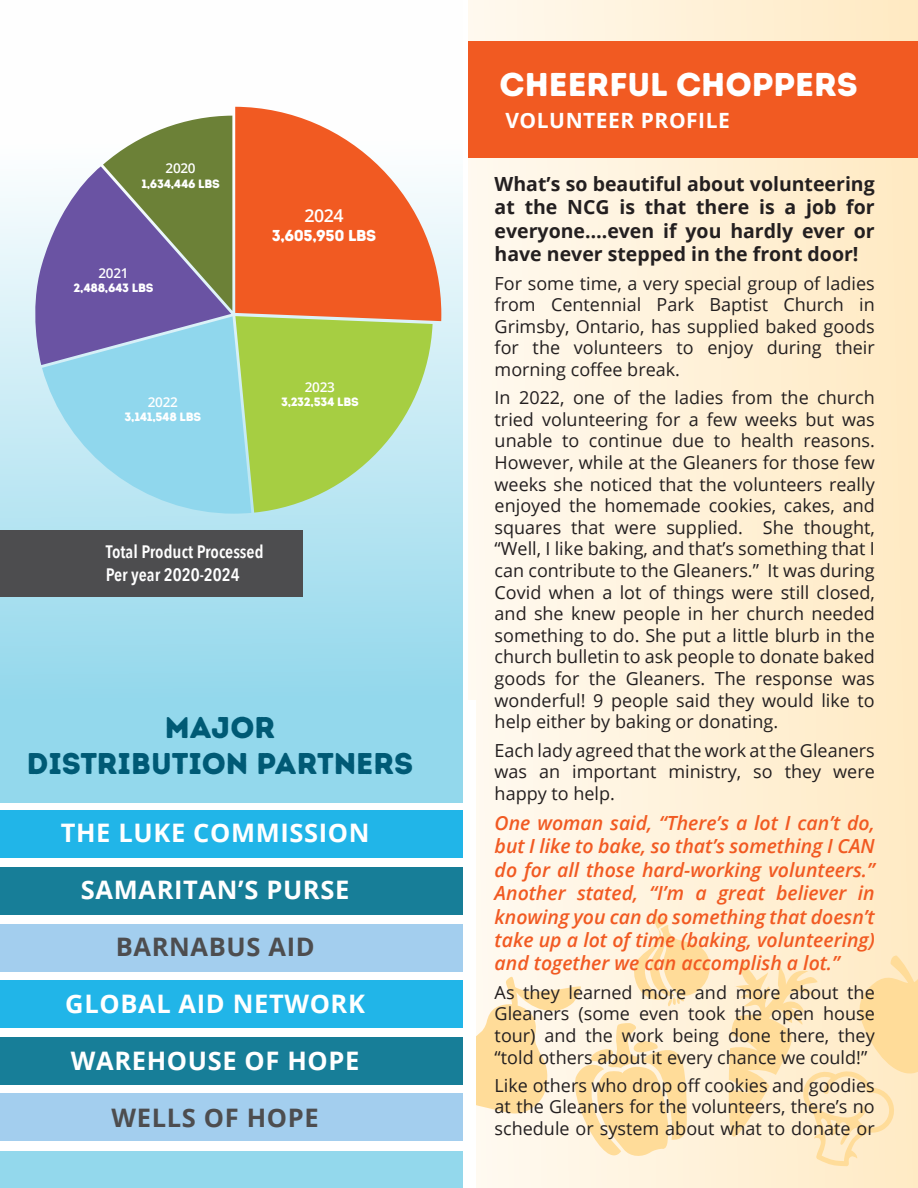
<style>
.page{position:relative;width:918px;height:1188px;background:#fff}
.page>*{position:absolute;margin:0;border:0;box-sizing:border-box;transform-origin:0 0}
.t1{font:33px "Intro Rust Base";color:#fff}
.t2{font:30px/36px "Intro Rust Base";color:#005a75;text-align:center}
.t3{font:700 25.5px "Open Sans";letter-spacing:.025em;color:#fff}
.t4{font:700 25.5px "Open Sans";letter-spacing:.025em;color:#4d4d4f}
.t5{font:700 21px "Open Sans";letter-spacing:.025em;color:#fff}
.t6{font:italic 600 19.5px/23.4px "Open Sans";color:#f15a22;text-align:justify}
.t7{font:700 19.5px/23.4px "Open Sans";color:#231f20;text-align:justify}
.t8{font:18px/21.6px "Open Sans";color:#231f20;text-align:justify}
.t9{font:600 18px/23.2px "Avenir Next Condensed";color:#fff}
.t10{font:600 17.85px "Open Sans";color:#fff}
.t11{font:15.75px "Intro Rust Base";letter-spacing:-.025em;color:#fff}
.t12{font:600 13.5px "Open Sans";letter-spacing:-.025em;color:#fff}
.t13{font:12px "Intro Rust Base";letter-spacing:-.025em;color:#fff}
</style>
<div class="page">
<div style="left:468px;top:0;width:450px;height:1188px;background:linear-gradient(to right,#fffaf0,#ffeac3)"></div>
<svg style="left:729px;top:955px;width:189px;height:211px;background:#ffe7bd"></svg>
<svg style="left:476px;top:907px;width:238px;height:268px;background:#ffedcc"></svg>
<div style="left:469px;top:42px;width:449px;height:116px;background:#f15a22"></div>
<div style="left:0;top:701px;width:476px;height:487px;background:#fff"></div>
<div style="left:0;top:0;width:463px;height:802px;background:linear-gradient(to bottom,#fff,#88d4ea)"></div>
<div style="left:0;top:1151px;width:463px;height:37px;background:#93d8ec"></div>
<div style="left:0;top:810px;width:463px;height:48px;background:#21b5e8"></div>
<div style="left:0;top:867px;width:463px;height:48px;background:#177e98"></div>
<div style="left:0;top:924px;width:463px;height:48px;background:#a3ceee"></div>
<div style="left:0;top:980px;width:463px;height:48px;background:#21b5e8"></div>
<div style="left:0;top:1037px;width:463px;height:48px;background:#177e98"></div>
<div style="left:0;top:1093px;width:463px;height:48px;background:#a3ceee"></div>
<svg style="left:235px;top:107px;width:206px;height:214px"></svg>
<svg style="left:29px;top:116px;width:404px;height:398px;background:#b1a98e"></svg>
<div style="left:0;top:530px;width:303px;height:67px;background:#4d4d4f"></div>
<p class="t12" style="left:166px;top:159px;width:31px">2020</p>
<p class="t13" style="left:141px;top:176px;width:80px">1,634,446 LBS</p>
<p class="t12" style="left:99px;top:264px;width:31px">2021</p>
<p class="t13" style="left:74px;top:280px;width:81px">2,488,643 LBS</p>
<p class="t10" style="left:304px;top:204px;width:41px">2024</p>
<p class="t11" style="left:272px;top:226px;width:106px">3,605,950 LBS</p>
<p class="t12" style="left:305px;top:378px;width:31px">2023</p>
<p class="t12" style="left:148px;top:393px;width:31px">2022</p>
<p class="t13" style="left:281px;top:394px;width:79px">3,232,534 LBS</p>
<p class="t13" style="left:125px;top:410px;width:78px">3,141,548 LBS</p>
<p class="t9" style="left:106px;top:539px;width:159px">Total Product Processed<br>Per year 2020-2024</p>
<h2 class="t2" style="left:27px;top:710px;width:388px">MAJOR<br>DISTRIBUTION PARTNERS</h2>
<h3 class="t3" style="left:61px;top:815px;width:275px">The Lu ke Commission</h3>
<h3 class="t3" style="left:81px;top:872px;width:75px">Samaritan</h3>
<h3 class="t3" style="left:238px;top:872px;width:109px">’s Purse</h3>
<h3 class="t4" style="left:116px;top:929px;width:38px">Barnabu</h3>
<h3 class="t4" style="left:246px;top:929px;width:70px">s Aid</h3>
<h3 class="t3" style="left:65px;top:986px;width:37px">Global</h3>
<h3 class="t3" style="left:179px;top:986px;width:95px">Aid Networ</h3>
<h3 class="t3" style="left:348px;top:986px;width:18px">k</h3>
<h3 class="t3" style="left:71px;top:1043px;width:45px">Warehou</h3>
<h3 class="t3" style="left:208px;top:1043px;width:118px">se of Hope</h3>
<h3 class="t4" style="left:112px;top:1100px;width:173px">Wells of Hope</h3>
<h1 class="t1" style="left:500px;top:64px;width:360px">CHEERFUL CHOPPERS</h1>
<p class="t5" style="left:505px;top:106px;width:226px">VOLUNTEER PROFILE</p>
<p class="t7" style="left:495px;top:172px;width:382px">What’s so beautiful about volunteering at the NCG is that there is a job for everyone….even if you hardly ever or have never stepped in the front door!</p>
<p class="t8" style="left:495px;top:272px;width:382px">For some time, a very special group of ladies from Centennial Park Baptist Church in Grimsby, Ontario, has supplied baked goods for the volunteers to enjoy during their morning coffee break.</p>
<p class="t8" style="left:495px;top:386px;width:382px">In 2022, one of the ladies from the church tried volunteering for a few weeks but was unable to continue due to health reasons.<br>However, while at the Gleaners for those few weeks she noticed that the volunteers really enjoyed the homemade cookies, cakes, and squares that were supplied. She thought, “Well, I like baking, and that’s something that I can contribute to the Gleaners.” It was during Covid when a lot of things were still closed, and she knew people in her church needed something to do. She put a little blurb in the church bulletin to ask people to donate baked goods for the Gleaners. The response was wonderful! 9 people said they would like to help either by baking or donating.</p>
<p class="t8" style="left:495px;top:739px;width:382px">Each lady agreed that the work at the Gleaners was an important ministry, so they were happy to help.</p>
<p class="t6" style="left:495px;top:811px;width:382px">One woman said, “There’s a lot I can’t do, but I like to bake, so that’s something I CAN do for all those hard-working volunteers.” Another stated, “I’m a great believer in knowing you can do something that doesn’t take up a lot of time (baking, volunteering) and together we can accomplish a lot.”</p>
<p class="t8" style="left:495px;top:981px;width:382px">As they learned more and more about the Gleaners (some even took the open house tour) and the work being done there, they “told others about it every chance we could!”</p>
<p class="t8" style="left:495px;top:1074px;width:382px">Like others who drop off cookies and goodies at the Gleaners for the volunteers, there’s no schedule or system about what to donate or</p>
</div>
